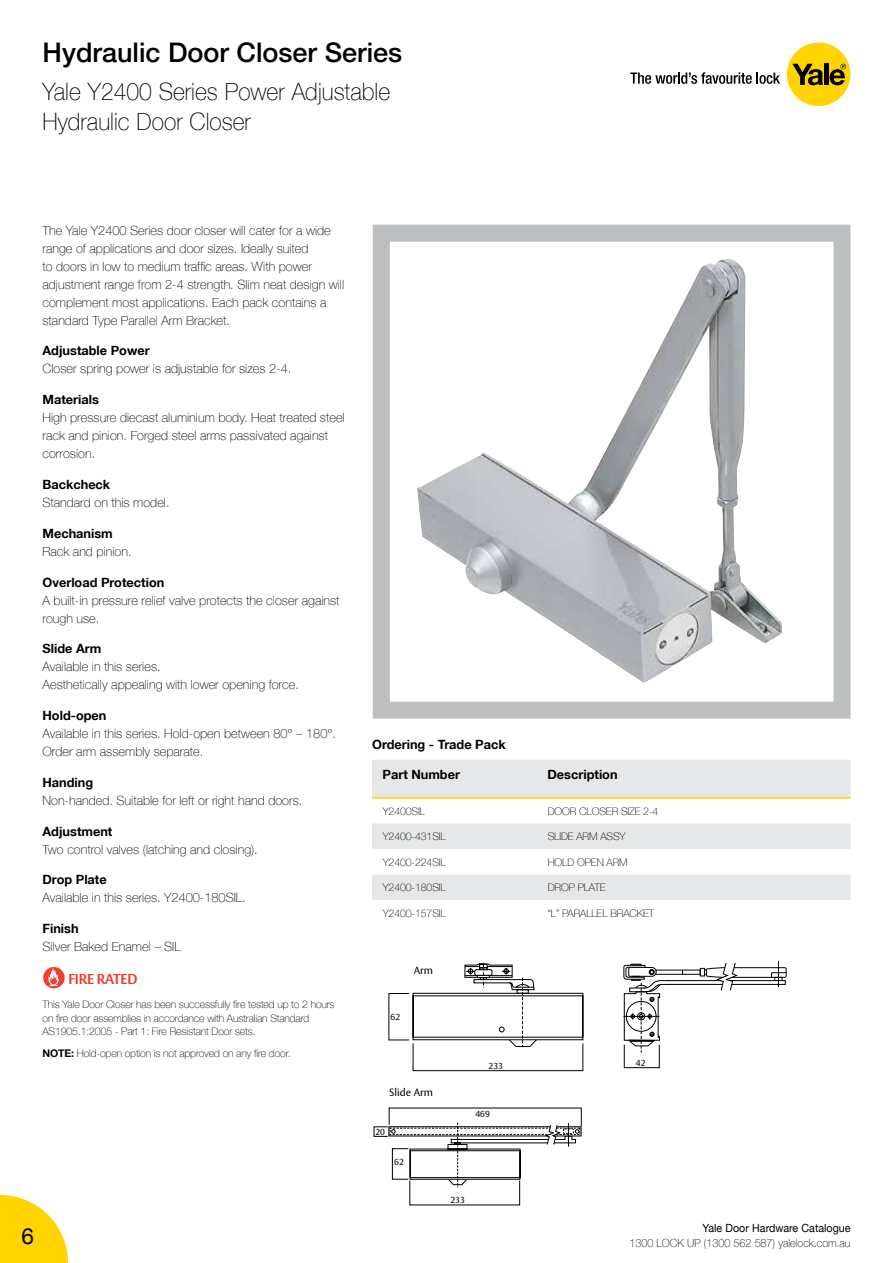
<style>
.page{position:relative;width:893px;height:1263px;background:#fff}
.page>*{position:absolute;margin:0;border:0;box-sizing:border-box;transform-origin:0 0}
.t1{font:500 27px "Helvetica Neue LT";color:#000}
.t2{font:100 24px/30px "Helvetica Neue LT";color:#000;scale:.95 1}
.t3{font:22.5px "Helvetica Neue LT";color:#000}
.t4{font:700 14.25px "ASSA Vesta";letter-spacing:-.01em;color:#ef3e33}
.t5{font:100 12.75px/18px "Helvetica Neue LT";color:#000}
.t6{font:700 12.75px "Helvetica Neue LT";color:#000}
.t7{font:100 11.25px "Helvetica Neue LT";color:#000;scale:.95 1}
.t8{font:11.25px "Helvetica Neue LT";color:#000;scale:.95 1}
.t9{font:100 10.5px/13.5px "Helvetica Neue LT";letter-spacing:-.01em;color:#000}
.t10{font:10.5px "ASSA Vesta";color:#000}
.t11{font:8.7px "ASSA Vesta";color:#000}
.s1{font-weight:700}
</style>
<div class="page">
<svg style="left:0;top:1195px;width:68px;height:68px"></svg>
<div style="left:787px;top:43px;width:63px;height:63px;background:#ffd400;border-radius:50%"></div>
<svg style="left:792px;top:64px;width:31px;height:21px"></svg>
<hr style="left:824px;top:64px;width:4px;height:21px;background:#000">
<svg style="left:829px;top:64px;width:17px;height:21px"></svg>
<svg style="left:630px;top:72px;width:150px;height:12px"></svg>
<div style="left:373px;top:225px;width:477px;height:494px;border:17px solid #bcbec0"></div>
<img style="left:417px;top:259px;width:365px;height:424px">
<svg style="left:43px;top:967px;width:22px;height:21px"></svg>
<svg style="left:48px;top:968px;width:11px;height:18px"></svg>
<svg style="left:389px;top:963px;width:194px;height:108px"></svg>
<svg style="left:623px;top:961px;width:164px;height:107px"></svg>
<svg style="left:374px;top:1108px;width:208px;height:97px"></svg>
<svg style="left:372px;top:760px;width:478px;height:140px;fill:#e6e7e8"></svg>
<hr style="left:372px;top:797px;width:165px;height:2px;background:#ffd400">
<hr style="left:537px;top:797px;width:313px;height:2px;background:#ffd400">
<h1 class="t1" style="left:43px;top:36px;width:361px">Hydraulic Door Closer Series</h1>
<h2 class="t2" style="left:43px;top:77px;width:368px">Yale Y2400 Series Power Adjustable<br>Hydraulic Door Closer</h2>
<p class="t5" style="left:43px;top:221px;width:303px">The Yale Y2400 Series door closer will cater for a wide range of applications and door sizes. Ideally suited<br>to doors in low to medium traffic areas. With power adjustment range from 2-4 strength. Slim neat design will complement most applications. Each pack contains a standard Type Parallel Arm Bracket.</p>
<p class="t6" style="left:43px;top:343px;width:109px">Adjustable Power</p>
<p class="t5" style="left:43px;top:360px;width:250px">Closer spring power is adjustable for sizes 2-4.</p>
<p class="t6" style="left:43px;top:392px;width:58px">Materials</p>
<p class="t5" style="left:43px;top:409px;width:304px">High pressure diecast aluminium body. Heat treated steel rack and pinion. Forged steel arms passivated against corrosion.</p>
<p class="t6" style="left:43px;top:477px;width:69px">Backcheck</p>
<p class="t5" style="left:43px;top:493px;width:129px">Standard on this model.</p>
<p class="t6" style="left:43px;top:525px;width:72px">Mechanism</p>
<p class="t5" style="left:43px;top:542px;width:91px">Rack and pinion.</p>
<p class="t6" style="left:43px;top:574px;width:123px">Overload Protection</p>
<p class="t5" style="left:43px;top:591px;width:299px">A built-in pressure relief valve protects the closer against rough use.</p>
<p class="t6" style="left:43px;top:641px;width:60px">Slide Arm</p>
<p class="t5" style="left:43px;top:658px;width:258px">Available in this series.<br>Aesthetically appealing with lower opening force.</p>
<p class="t6" style="left:43px;top:708px;width:65px">Hold-open</p>
<p class="t5" style="left:43px;top:724px;width:295px">Available in this series. Hold-open between 80° – 180°.<br>Order arm assembly separate.</p>
<p class="t6" style="left:43px;top:774px;width:52px">Handing</p>
<p class="t5" style="left:43px;top:791px;width:261px">Non-handed. Suitable for left or right hand doors.</p>
<p class="t6" style="left:43px;top:823px;width:71px">Adjustment</p>
<p class="t5" style="left:43px;top:840px;width:217px">Two control valves (latching and closing).</p>
<p class="t6" style="left:43px;top:872px;width:66px">Drop Plate</p>
<p class="t5" style="left:43px;top:889px;width:205px">Available in this series. Y2400-180SIL.</p>
<p class="t6" style="left:43px;top:921px;width:38px">Finish</p>
<p class="t5" style="left:43px;top:937px;width:140px">Silver Baked Enamel – SIL</p>
<p class="t4" style="left:68px;top:970px;width:71px">FIRE RATED</p>
<p class="t9" style="left:43px;top:997px;width:294px">This Yale Door Closer has been successfully fire tested up to 2 hours on fire door assemblies in accordance with Australian Standard<br>AS1905.1:2005 - Part 1: Fire Resistant Door sets.</p>
<p class="t9" style="left:43px;top:1046px;width:250px"><span class="s1">NOTE:</span> Hold-open option is not approved on any fire door.</p>
<p class="t6" style="left:372px;top:737px;width:135px">Ordering - Trade Pack</p>
<p class="t6" style="left:383px;top:767px;width:79px">Part Number</p>
<p class="t6" style="left:547px;top:767px;width:72px">Description</p>
<p class="t9" style="left:383px;top:804px;width:44px">Y2400SIL</p>
<p class="t9" style="left:548px;top:804px;width:112px">DOOR CLOSER SIZE 2-4</p>
<p class="t9" style="left:383px;top:830px;width:65px">Y2400-431SIL</p>
<p class="t9" style="left:548px;top:830px;width:79px">SLIDE ARM ASSY</p>
<p class="t9" style="left:383px;top:855px;width:65px">Y2400-224SIL</p>
<p class="t9" style="left:548px;top:855px;width:81px">HOLD OPEN ARM</p>
<p class="t9" style="left:383px;top:881px;width:65px">Y2400-180SIL</p>
<p class="t9" style="left:548px;top:881px;width:60px">DROP PLATE</p>
<p class="t9" style="left:383px;top:906px;width:65px">Y2400-157SIL</p>
<p class="t9" style="left:548px;top:906px;width:108px">“L” PARALLEL BRACKET</p>
<p class="t10" style="left:414px;top:964px;width:21px">Arm</p>
<p class="t11" style="left:390px;top:1012px;width:11px">62</p>
<p class="t10" style="left:389px;top:1086px;width:45px">Slide Arm</p>
<p class="t11" style="left:375px;top:1126px;width:11px">20</p>
<p class="t11" style="left:394px;top:1157px;width:11px">62</p>
<p class="t11" style="left:489px;top:1060px;width:16px">233</p>
<p class="t11" style="left:475px;top:1109px;width:16px">469</p>
<p class="t11" style="left:450px;top:1194px;width:16px">233</p>
<p class="t11" style="left:636px;top:1058px;width:11px">42</p>
<h3 class="t3" style="left:21px;top:1222px;width:14px">6</h3>
<p class="t8" style="left:702px;top:1222px;width:157px">Yale Door Hardware Catalogue</p>
<p class="t7" style="left:630px;top:1237px;width:234px">1300 LOCK UP (1300 562 587) yalelock.com.au</p>
</div>
